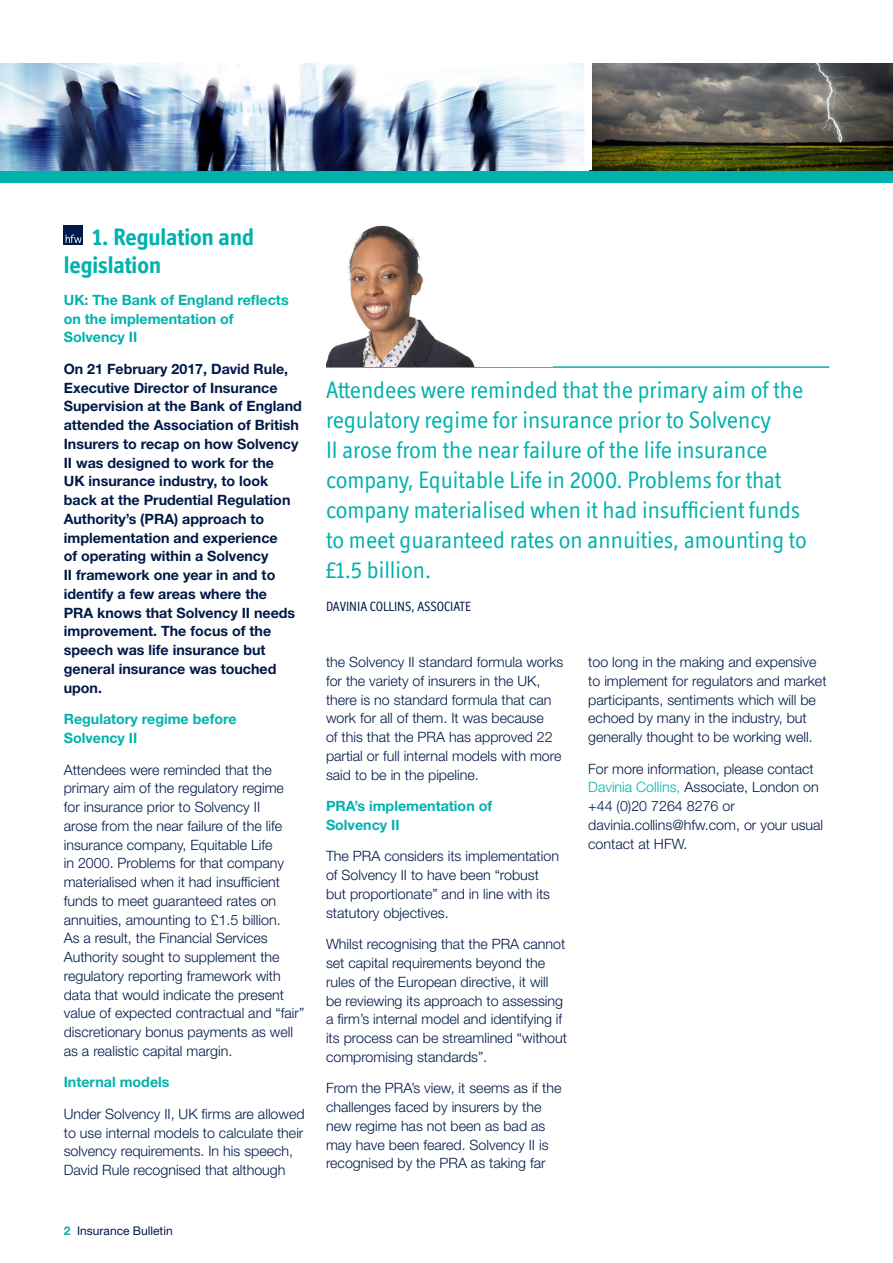
<style>
.page{position:relative;width:893px;height:1263px;background:#fff}
.page>*{position:absolute;margin:0;border:0;box-sizing:border-box;transform-origin:0 0}
.BULLETIN_-_Pull_Quot{font:24px/30px "Officina Display ITC Std";color:#00b2ad}
.BULLETIN_-_Article_H{font:700 24px/28.8px "Officina Display ITC Std";color:#00b2ad}
.BULLETIN_-_Bodytext{font:300 14.25px/18.8px "Helvetica Neue LT Std";color:#001948}
.BULLETIN_-_Intro_Par{font:700 14.25px/18.8px "Helvetica Neue LT Std";color:#001948}
.BULLETIN_-_Subhead_1{font:700 14.25px/18.8px "Helvetica Neue LT Std";color:#00b2ad}
.BULLETIN_-_Picture_A{font:13.5px "Officina Display ITC Std";color:#001948}
.t1{font:12px "Helvetica Neue LT Std";color:#001948}
.s1{font-weight:700;color:#00b2ad}
.s2{color:#00b2ad}
</style>
<div class="page">
<div style="left:64px;top:225px;width:19px;height:19px;background:#001948"></div>
<svg style="left:66px;top:235px;width:16px;height:8px"></svg>
<div style="left:0;top:170px;width:893px;height:13px;background:#00b2ad"></div>
<img style="left:0;top:64px;width:893px;height:106px">
<div style="left:584px;top:47px;width:8px;height:123px;background:#fff"></div>
<hr style="left:326px;top:366px;width:503px;height:2px;background:#00b2ad">
<img style="left:326px;top:225px;width:149px;height:141px">
<p class="BULLETIN_-_Article_H" style="left:64px;top:222px;width:192px;text-indent:29px">1. Regulation and legislation</p>
<p class="BULLETIN_-_Subhead_1" style="left:64px;top:290px;width:226px">UK: The Bank of England reflects on the implementation of<br>Solvency II</p>
<p class="BULLETIN_-_Intro_Par" style="left:64px;top:359px;width:240px">On 21 February 2017, David Rule,<br>Executive Director of Insurance<br>Supervision at the Bank of England attended the Association of British<br>Insurers to recap on how Solvency<br>II was designed to work for the<br>UK insurance industry, to look back at the Prudential Regulation<br>Authority’s (PRA) approach to implementation and experience<br>of operating within a Solvency<br>II framework one year in and to identify a few areas where the<br>PRA knows that Solvency II needs improvement. The focus of the speech was life insurance but general insurance was touched upon.</p>
<p class="BULLETIN_-_Subhead_1" style="left:64px;top:709px;width:174px">Regulatory regime before<br>Solvency II</p>
<p class="BULLETIN_-_Bodytext" style="left:64px;top:760px;width:242px">Attendees were reminded that the primary aim of the regulatory regime<br>for insurance prior to Solvency II<br>arose from the near failure of the life insurance company, Equitable Life<br>in 2000. Problems for that company materialised when it had insufficient funds to meet guaranteed rates on annuities, amounting to £1.5 billion.<br>As a result, the Financial Services Authority sought to supplement the regulatory reporting framework with data that would indicate the present value of expected contractual and “fair” discretionary bonus payments as well as a realistic capital margin.</p>
<p class="BULLETIN_-_Subhead_1" style="left:64px;top:1072px;width:107px">Internal models</p>
<p class="BULLETIN_-_Bodytext" style="left:64px;top:1104px;width:242px">Under Solvency II, UK firms are allowed to use internal models to calculate their solvency requirements. In his speech, David Rule recognised that although</p>
<p class="t1" style="left:64px;top:1224px;width:110px"><span class="s1">2</span> Insurance Bulletin</p>
<p class="BULLETIN_-_Pull_Quot" style="left:326px;top:374px;width:482px">Attendees were reminded that the primary aim of the regulatory regime for insurance prior to Solvency<br>II arose from the near failure of the life insurance company, Equitable Life in 2000. Problems for that company materialised when it had insufficient funds to meet guaranteed rates on annuities, amounting to £1.5 billion.</p>
<p class="BULLETIN_-_Picture_A" style="left:326px;top:598px;width:146px">DAVINIA COLLINS, ASSOCIATE</p>
<p class="BULLETIN_-_Bodytext" style="left:326px;top:652px;width:239px">the Solvency II standard formula works for the variety of insurers in the UK, there is no standard formula that can work for all of them. It was because<br>of this that the PRA has approved 22 partial or full internal models with more said to be in the pipeline.</p>
<p class="BULLETIN_-_Subhead_1" style="left:326px;top:796px;width:168px">PRA’s implementation of<br>Solvency II</p>
<p class="BULLETIN_-_Bodytext" style="left:326px;top:847px;width:235px">The PRA considers its implementation of Solvency II to have been “robust but proportionate” and in line with its statutory objectives.</p>
<p class="BULLETIN_-_Bodytext" style="left:326px;top:934px;width:242px">Whilst recognising that the PRA cannot set capital requirements beyond the rules of the European directive, it will be reviewing its approach to assessing a firm’s internal model and identifying if its process can be streamlined “without compromising standards”.</p>
<p class="BULLETIN_-_Bodytext" style="left:326px;top:1078px;width:237px">From the PRA’s view, it seems as if the challenges faced by insurers by the new regime has not been as bad as may have been feared. Solvency II is recognised by the PRA as taking far</p>
<p class="BULLETIN_-_Bodytext" style="left:588px;top:652px;width:240px">too long in the making and expensive to implement for regulators and market participants, sentiments which will be echoed by many in the industry, but generally thought to be working well.</p>
<p class="BULLETIN_-_Bodytext" style="left:588px;top:759px;width:236px">For more information, please contact<br><span class="s2">Davinia Collins,</span> Associate, London on +44 (0)20 7264 8276 or davinia.collins@hfw.com, or your usual contact at HFW.</p>
</div>
